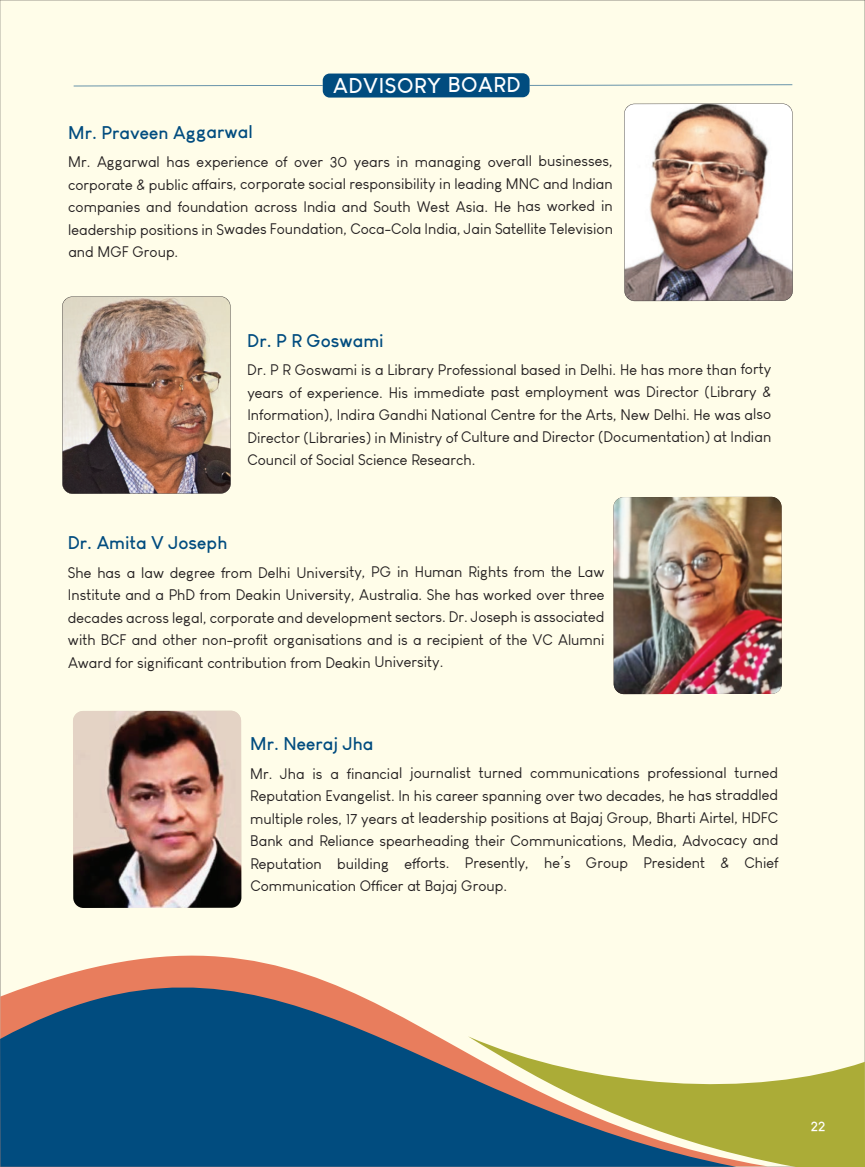
<style>
.page{position:relative;width:865px;height:1167px;background:#fff}
.page>*{position:absolute;margin:0;border:0;box-sizing:border-box;transform-origin:0 0}
.t1{font:700 21px "Louis George Cafe";letter-spacing:.03em;color:#fff}
.t2{font:700 18px "Louis George Cafe";color:#014c7f}
.t3{font:15px/22.5px "Louis George Cafe";color:#231f20;text-align:justify}
.t4{font:700 13.5px "Louis George Cafe";color:#fff}
</style>
<div class="page">
<div style="left:0;top:0;width:864px;height:1167px;background:#fffde9"></div>
<img style="left:613px;top:497px;width:168px;height:197px">
<img style="left:73px;top:710px;width:168px;height:149px">
<svg style="left:468px;top:1036px;width:396px;height:131px;fill:#abac37"></svg>
<svg style="left:0;top:859px;width:767px;height:307px;fill:#fffde9"></svg>
<svg style="left:0;top:891px;width:736px;height:275px"></svg>
<img style="left:62px;top:296px;width:169px;height:198px">
<img style="left:624px;top:103px;width:168px;height:198px">
<div style="left:322px;top:73px;width:207px;height:25px;background:#014c7f;border-radius:7px"></div>
<hr style="left:529px;top:85px;width:263px;height:1px;background:#014c7f">
<hr style="left:74px;top:85px;width:248px;height:1px;background:#014c7f">
<h1 class="t1" style="left:333px;top:72px;width:189px">ADVISORY BOARD</h1>
<p class="t2" style="left:68px;top:121px;width:186px">Mr. Praveen Aggarwal</p>
<p class="t3" style="left:68px;top:150px;width:546px">Mr. Aggarwal has experience of over 30 years in managing overall businesses, corporate &amp; public affairs, corporate social responsibility in leading MNC and Indian companies and foundation across India and South West Asia. He has worked in leadership positions in Swades Foundation, Coca-Cola India, Jain Satellite Television and MGF Group.</p>
<p class="t2" style="left:247px;top:329px;width:138px">Dr. P R Goswami</p>
<p class="t3" style="left:247px;top:358px;width:525px">Dr. P R Goswami is a Library Professional based in Delhi. He has more than forty years of experience. His immediate past employment was Director (Library &amp; Information), Indira Gandhi National Centre for the Arts, New Delhi. He was also Director (Libraries) in Ministry of Culture and Director (Documentation) at Indian Council of Social Science Research.</p>
<p class="t2" style="left:68px;top:531px;width:161px">Dr. Amita V Joseph</p>
<p class="t3" style="left:68px;top:561px;width:538px">She has a law degree from Delhi University, PG in Human Rights from the Law Institute and a PhD from Deakin University, Australia. She has worked over three decades across legal, corporate and development sectors. Dr. Joseph is associated with BCF and other non-profit organisations and is a recipient of the VC Alumni Award for significant contribution from Deakin University.</p>
<p class="t2" style="left:250px;top:732px;width:125px">Mr. Neeraj Jha</p>
<p class="t3" style="left:250px;top:762px;width:529px">Mr. Jha is a financial journalist turned communications professional turned Reputation Evangelist. In his career spanning over two decades, he has straddled multiple roles, 17 years at leadership positions at Bajaj Group, Bharti Airtel, HDFC Bank and Reliance spearheading their Communications, Media, Advocacy and Reputation building efforts. Presently, he’s Group President &amp; Chief Communication Officer at Bajaj Group.</p>
<p class="t4" style="left:810px;top:1117px;width:16px">22</p>
</div>
